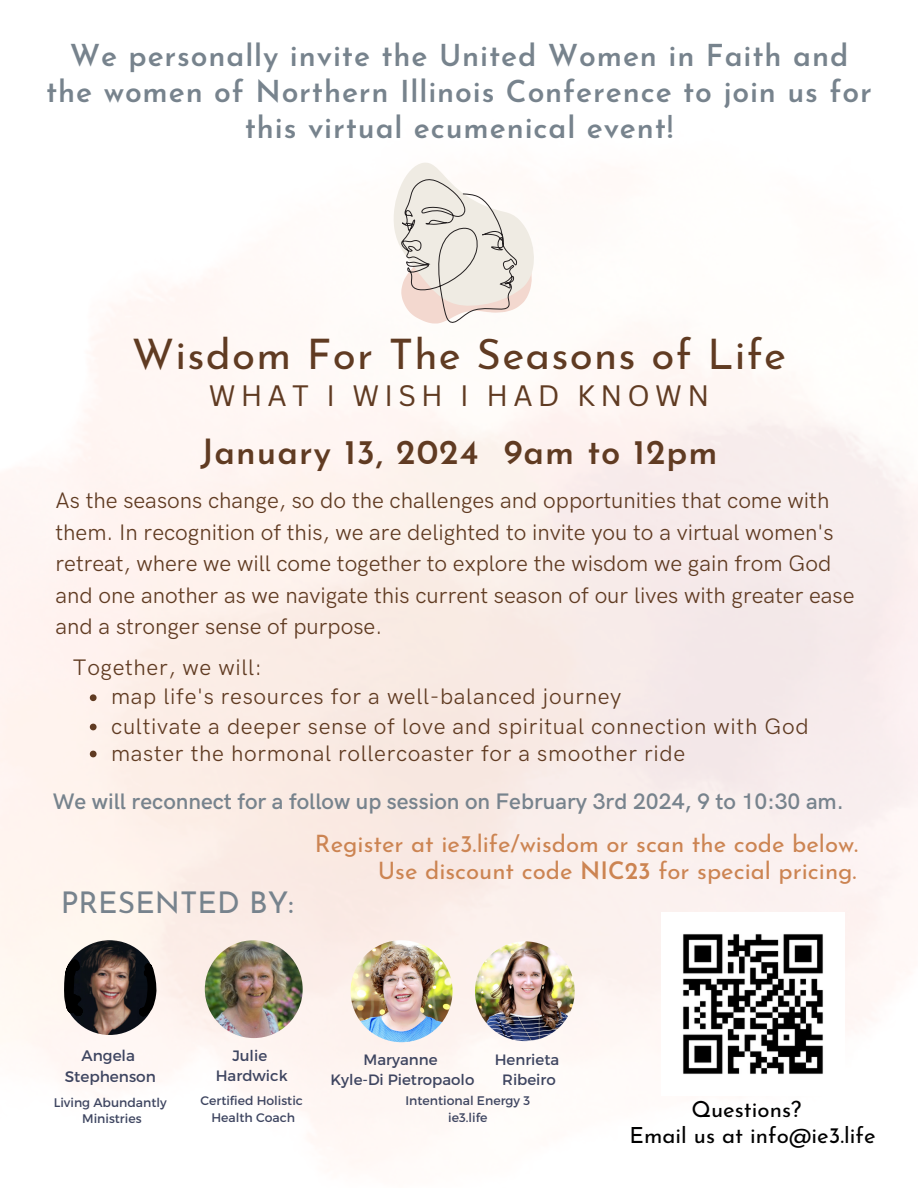
<style>
.page{position:relative;width:918px;height:1188px;background:#fff}
.page>*{position:absolute;margin:0;border:0;box-sizing:border-box;transform-origin:0 0}
.t1{font:42.15px "Josefin Sans";letter-spacing:.03em;color:#603b22}
.t2{font:600 34.65px "Josefin Sans";letter-spacing:.03em;color:#603b22}
.t3{font:600 30.15px/36px "Josefin Sans";letter-spacing:.03em;color:#77838d;text-align:center}
.t4{font:30px "Josefin Sans";color:#77838d}
.t5{font:28.8px "Canva Sans";letter-spacing:.18em;color:#603b22}
.t6{font:24px "Josefin Sans";color:#cc8452}
.t7{font:22.5px/31.5px "HK Grotesk Pro";color:#603b22}
.t8{font:22.5px "HK Grotesk Pro";letter-spacing:.03em;color:#603b22}
.t9{font:600 22.5px "HK Grotesk Pro";color:#77838d}
.t10{font:22.2px "Josefin Sans";color:#000}
.t11{font:15.3px "Montserrat";color:#3e4560}
.t12{font:15px "Montserrat";color:#3e4560}
.t13{font:12.45px "Montserrat";color:#3e4560}
.s1{font-weight:600}
</style>
<div class="page">
<img style="left:0;top:273px;width:918px;height:891px">
<svg style="left:356px;top:162px;width:206px;height:172px"></svg>
<img style="left:62px;top:940px;width:95px;height:95px;border-radius:50%">
<svg style="left:139px;top:963px;width:18px;height:54px"></svg>
<svg style="left:64px;top:959px;width:19px;height:57px"></svg>
<img style="left:205px;top:940px;width:98px;height:98px;border-radius:50%">
<img style="left:475px;top:941px;width:100px;height:100px;border-radius:50%">
<img style="left:351px;top:940px;width:102px;height:102px;border-radius:50%">
<img style="left:662px;top:912px;width:183px;height:184px">
<svg style="left:90px;top:694px;width:7px;height:7px"></svg>
<svg style="left:90px;top:724px;width:7px;height:6px"></svg>
<svg style="left:90px;top:751px;width:7px;height:6px"></svg>
<p class="t3" style="left:46px;top:40px;width:827px">We personally invite the United Women in Faith and the women of Northern Illinois Conference to join us for this virtual ecumenical event!</p>
<p class="t1" style="left:132px;top:338px;width:656px">Wisdom For The Seasons of Life</p>
<p class="t5" style="left:209px;top:376px;width:502px">WHAT I WISH I HAD KNOWN</p>
<p class="t2" style="left:200px;top:438px;width:519px">January 13, 2024 9am to 12pm</p>
<p class="t7" style="left:56px;top:486px;width:801px">As the seasons change, so do the challenges and opportunities that come with them. In recognition of this, we are delighted to invite you to a virtual women's retreat, where we will come together to explore the wisdom we gain from God and one another as we navigate this current season of our lives with greater ease and a stronger sense of purpose.</p>
<p class="t8" style="left:73px;top:655px;width:190px">Together, we will:</p>
<p class="t8" style="left:111px;top:684px;width:512px">map life's resources for a well-balanced journey</p>
<p class="t8" style="left:111px;top:713px;width:699px">cultivate a deeper sense of love and spiritual connection with God</p>
<p class="t8" style="left:111px;top:740px;width:576px">master the hormonal rollercoaster for a smoother ride</p>
<p class="t9" style="left:53px;top:789px;width:793px">We will reconnect for a follow up session on February 3rd 2024, 9 to 10:30 am.</p>
<p class="t6" style="left:315px;top:834px;width:545px">Register at ie3.life/wisdom or scan the code below.</p>
<p class="t4" style="left:61px;top:891px;width:235px">PRESENTED BY:</p>
<p class="t6" style="left:378px;top:861px;width:481px">Use discount code <span class="s1">NIC23</span> for special pricing.</p>
<p class="t11" style="left:82px;top:1046px;width:55px">Angela</p>
<p class="t11" style="left:65px;top:1067px;width:93px">Stephenson</p>
<p class="t13" style="left:54px;top:1094px;width:115px">Living Abundantly</p>
<p class="t13" style="left:82px;top:1111px;width:61px">Ministries</p>
<p class="t12" style="left:232px;top:1046px;width:36px">Julie</p>
<p class="t12" style="left:216px;top:1066px;width:73px">Hardwick</p>
<p class="t13" style="left:201px;top:1093px;width:104px">Certified Holistic</p>
<p class="t13" style="left:212px;top:1109px;width:85px">Health Coach</p>
<p class="t12" style="left:495px;top:1050px;width:66px">Henrieta</p>
<p class="t12" style="left:502px;top:1070px;width:55px">Ribeiro</p>
<p class="t13" style="left:405px;top:1093px;width:126px">Intentional Energy 3</p>
<p class="t13" style="left:448px;top:1110px;width:41px">ie3.life</p>
<p class="t12" style="left:364px;top:1050px;width:76px">Maryanne</p>
<p class="t12" style="left:331px;top:1070px;width:145px">Kyle-Di Pietropaolo</p>
<p class="t10" style="left:691px;top:1100px;width:111px">Questions?</p>
<p class="t10" style="left:630px;top:1126px;width:248px">Email us at info@ie3.life</p>
</div>
